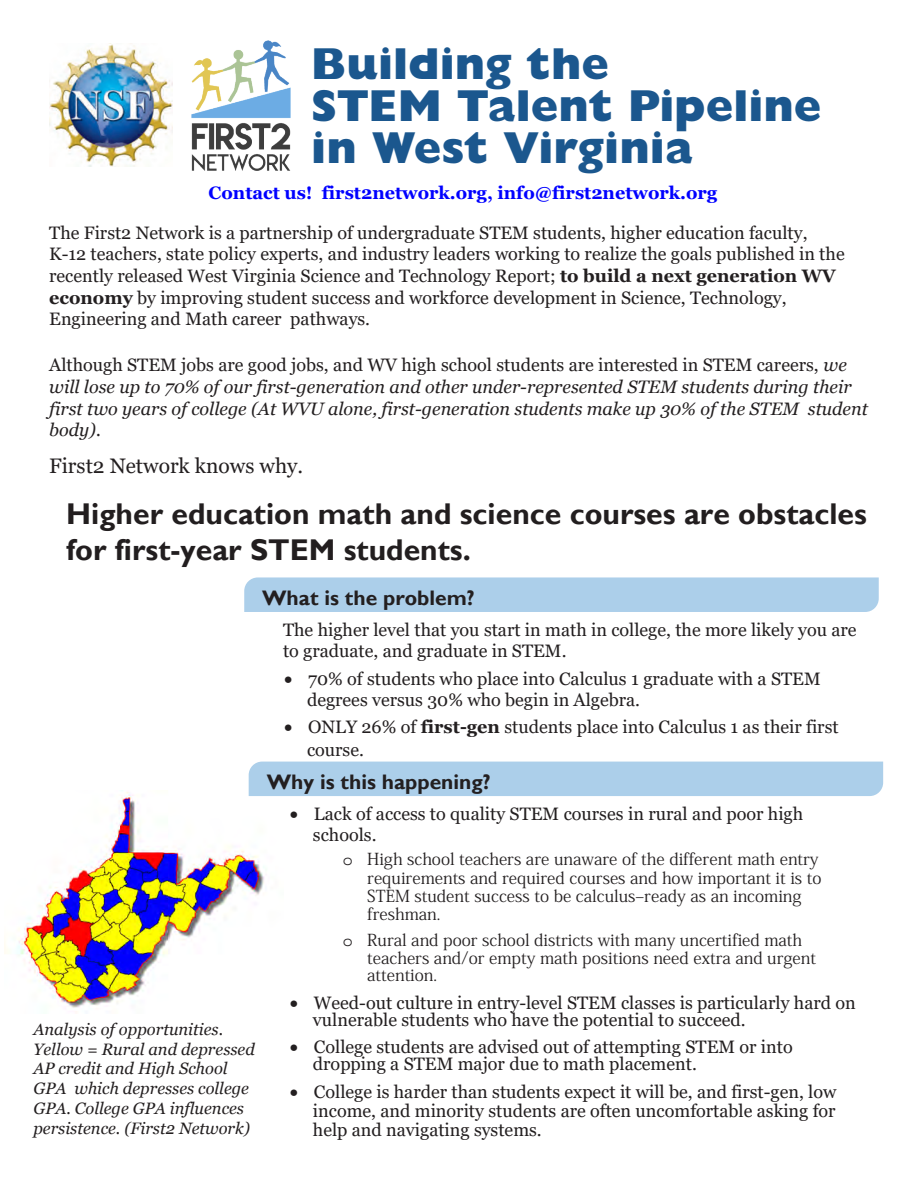
<style>
.page{position:relative;width:918px;height:1188px;background:#fff}
.page>*{position:absolute;margin:0;border:0;box-sizing:border-box;transform-origin:0 0}
.t1{font:800 45px/42px "Gill Sans";color:#1b578e}
.t2{font:700 30px/36px "Gill Sans";color:#221e1f}
.t3{font:700 21px "Gill Sans";color:#231f20}
.t4{font:21px "Georgia";color:#231f20}
.t5{font:18px/21.6px "Georgia";color:#231f20}
.t6{font:italic 18px/21.6px "Georgia";color:#231f20}
.t7{font:700 18px "Georgia";color:#00f}
.t8{font:16.5px/18.3px "Koz Min Pr 6 N";color:#231f20}
.t9{font:italic 16.5px/19.8px "Georgia";color:#231f20}
.s1{font-weight:700}
.s2{font-style:normal}
.s3{font-family:"Courier Std"}
</style>
<div class="page">
<img style="left:192px;top:40px;width:99px;height:131px">
<img style="left:4px;top:791px;width:261px;height:217px">
<div style="left:249px;top:762px;width:634px;height:34px;background:#accfea"></div>
<div style="left:244px;top:577px;width:635px;height:35px;background:#accfea"></div>
<img style="left:50px;top:43px;width:122px;height:123px">
<p class="t1" style="left:311px;top:42px;width:512px">Building the<br>STEM Talent Pipeline in West Virginia</p>
<p class="t7" style="left:209px;top:181px;width:510px">Contact us! first2network.org, info@first2network.org</p>
<p class="t5" style="left:49px;top:222px;width:797px">The First2 Network is a partnership of undergraduate STEM students, higher education faculty, K-12 teachers, state policy experts, and industry leaders working to realize the goals published in the recently released West Virginia Science and Technology Report; <span class="s1">to build a next generation WV economy</span> by improving student success and workforce development in Science, Technology, Engineering and Math career pathways.</p>
<p class="t6" style="left:49px;top:354px;width:820px"><span class="s2">Although STEM jobs are good jobs, and WV high school students are interested in STEM careers,</span> we will lose up to 70% of our first-generation and other under-represented STEM students during their first two years of college (At WVU alone, first-generation students make up 30% of the STEM student body).</p>
<p class="t4" style="left:49px;top:453px;width:255px">First2 Network knows why.</p>
<h2 class="t2" style="left:66px;top:497px;width:802px">Higher education math and science courses are obstacles for first-year STEM students.</h2>
<p class="t3" style="left:262px;top:586px;width:214px">What is the problem?</p>
<p class="t5" style="left:283px;top:619px;width:575px;line-height:21px">The higher level that you start in math in college, the more likely you are to graduate, and graduate in STEM.</p>
<p class="t5" style="left:307px;top:668px;width:515px;line-height:21px;text-indent:-23px">• 70% of students who place into Calculus 1 graduate with a STEM degrees versus 30% who begin in Algebra.</p>
<p class="t5" style="left:307px;top:716px;width:533px;line-height:22.8px;text-indent:-23px">• ONLY 26% of <span class="s1">first-gen</span> students place into Calculus 1 as their first course.</p>
<p class="t9" style="left:33px;top:1019px;width:223px">Analysis of opportunities.<br>Yellow = Rural and depressed<br>AP credit and High School<br>GPA which depresses college<br>GPA. College GPA influences persistence. (First2 Network)</p>
<p class="t3" style="left:267px;top:769px;width:225px">Why is this happening?</p>
<p class="t5" style="left:313px;top:804px;width:492px;line-height:21px;text-indent:-23px">• Lack of access to quality STEM courses in rural and poor high schools.</p>
<p class="t8" style="left:367px;top:851px;width:456px;text-indent:-24px"><span class="s3">o</span> High school teachers are unaware of the different math entry requirements and required courses and how important it is to STEM student success to be calculus-ready as an incoming freshman.</p>
<p class="t8" style="left:367px;top:932px;width:450px;line-height:17.5px;text-indent:-24px"><span class="s3">o</span> Rural and poor school districts with many uncertified math teachers and/or empty math positions need extra and urgent attention.</p>
<p class="t5" style="left:313px;top:995px;width:544px;line-height:16.6px;text-indent:-23px">• Weed-out culture in entry-level STEM classes is particularly hard on vulnerable students who have the potential to succeed.</p>
<p class="t5" style="left:313px;top:1039px;width:481px;line-height:16.6px;text-indent:-23px">• College students are advised out of attempting STEM or into dropping a STEM major due to math placement.</p>
<p class="t5" style="left:313px;top:1082px;width:525px;line-height:19.2px;text-align:justify;text-indent:-23px">• College is harder than students expect it will be, and first-gen, low income, and minority students are often uncomfortable asking for help and navigating systems.</p>
</div>
